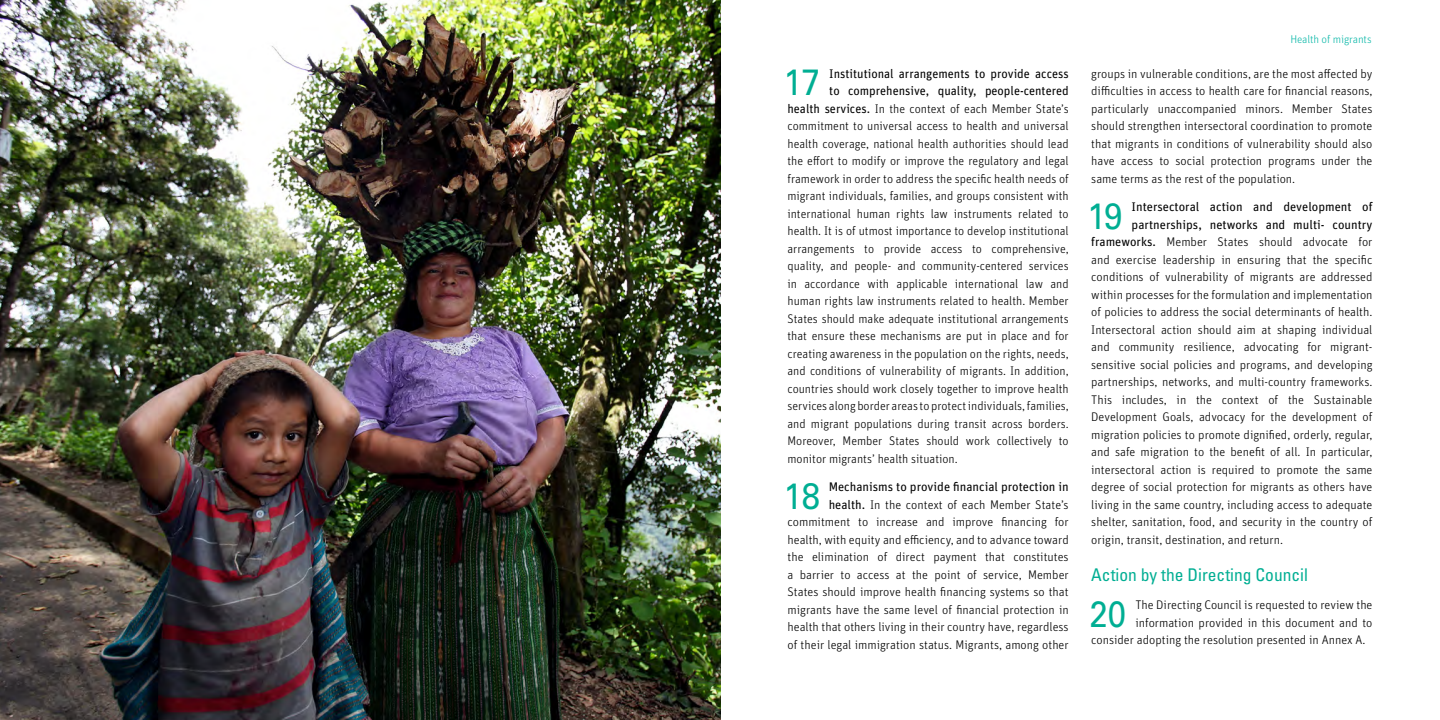
<style>
.page{position:relative;width:1440px;height:720px;background:#fff}
.page>*{position:absolute;margin:0;border:0;box-sizing:border-box;transform-origin:0 0}
.Body_text_initial_ca{font:36.75px "Univers";letter-spacing:-.015em;color:#00ae93;scale:.9 1}
.Section_Title{font:condensed 17.5px "Univers";color:#00ae93}
.Body_text_initial_ca-2{font:300 12.5px/17.5px "Unit";color:#000;text-align:right}
.Body_text_initial_ca-3{font:12.5px "Unit";color:#000}
.t1{font:300 11.25px "Unit";letter-spacing:-.01em;color:#12baab}
.s1{font-weight:400}
</style>
<div class="page">
<img style="left:0;top:0;width:720px;height:720px">
<p class="Body_text_initial_ca" style="left:784px;top:60px;width:42px">17</p>
<p class="Body_text_initial_ca-3" style="left:829px;top:65px;width:241px">Institutional arrangements to provide access</p>
<p class="Body_text_initial_ca-3" style="left:829px;top:83px;width:241px">to comprehensive, quality, people-centered</p>
<p class="Body_text_initial_ca-2" style="left:788px;top:99px;width:283px"><span class="s1">health services.</span> In the context of each Member State’s</p>
<p class="Body_text_initial_ca-2" style="left:788px;top:117px;width:283px">commitment to universal access to health and universal</p>
<p class="Body_text_initial_ca-2" style="left:788px;top:134px;width:283px">health coverage, national health authorities should lead</p>
<p class="Body_text_initial_ca-2" style="left:788px;top:152px;width:283px">the effort to modify or improve the regulatory and legal</p>
<p class="Body_text_initial_ca-2" style="left:788px;top:169px;width:283px">framework in order to address the specific health needs of</p>
<p class="Body_text_initial_ca-2" style="left:788px;top:187px;width:283px">migrant individuals, families, and groups consistent with</p>
<p class="Body_text_initial_ca-2" style="left:788px;top:204px;width:283px">international human rights law instruments related to</p>
<p class="Body_text_initial_ca-2" style="left:788px;top:222px;width:283px">health. It is of utmost importance to develop institutional</p>
<p class="Body_text_initial_ca-2" style="left:788px;top:239px;width:283px">arrangements to provide access to comprehensive,</p>
<p class="Body_text_initial_ca-2" style="left:788px;top:257px;width:283px">quality, and people- and community-centered services</p>
<p class="Body_text_initial_ca-2" style="left:788px;top:274px;width:283px">in accordance with applicable international law and</p>
<p class="Body_text_initial_ca-2" style="left:788px;top:292px;width:283px">human rights law instruments related to health. Member</p>
<p class="Body_text_initial_ca-2" style="left:788px;top:309px;width:283px">States should make adequate institutional arrangements</p>
<p class="Body_text_initial_ca-2" style="left:788px;top:327px;width:283px">that ensure these mechanisms are put in place and for</p>
<p class="Body_text_initial_ca-2" style="left:788px;top:344px;width:283px">creating awareness in the population on the rights, needs,</p>
<p class="Body_text_initial_ca-2" style="left:788px;top:362px;width:283px">and conditions of vulnerability of migrants. In addition,</p>
<p class="Body_text_initial_ca-2" style="left:788px;top:379px;width:283px">countries should work closely together to improve health</p>
<p class="Body_text_initial_ca-2" style="left:788px;top:397px;width:283px">services along border areas to protect individuals, families,</p>
<p class="Body_text_initial_ca-2" style="left:788px;top:414px;width:283px">and migrant populations during transit across borders.</p>
<p class="Body_text_initial_ca-2" style="left:788px;top:432px;width:283px">Moreover, Member States should work collectively to</p>
<p class="Body_text_initial_ca-2" style="left:788px;top:449px;width:172px">monitor migrants’ health situation.</p>
<p class="Body_text_initial_ca" style="left:784px;top:474px;width:42px">18</p>
<p class="Body_text_initial_ca-2" style="left:788px;top:478px;width:283px"><span class="s1">Mechanisms to provide financial protection in<br>health.</span> In the context of each Member State’s commitment to increase and improve financing for health, with equity and efficiency, and to advance toward the elimination of direct payment that constitutes a barrier to access at the point of service, Member States should improve health financing systems so that migrants have the same level of financial protection in health that others living in their country have, regardless of their legal immigration status. Migrants, among other</p>
<p class="t1" style="left:1290px;top:32px;width:83px">Health of migrants</p>
<p class="Body_text_initial_ca-2" style="left:1091px;top:64px;width:283px;text-align:justify">groups in vulnerable conditions, are the most affected by difficulties in access to health care for financial reasons, particularly unaccompanied minors. Member States should strengthen intersectoral coordination to promote that migrants in conditions of vulnerability should also have access to social protection programs under the same terms as the rest of the population.</p>
<p class="Body_text_initial_ca" style="left:1088px;top:194px;width:40px">19</p>
<p class="Body_text_initial_ca-3" style="left:1132px;top:199px;width:242px">Intersectoral action and development of</p>
<p class="Body_text_initial_ca-3" style="left:1132px;top:217px;width:242px">partnerships, networks and multi- country</p>
<p class="Body_text_initial_ca-2" style="left:1091px;top:233px;width:283px"><span class="s1">frameworks.</span> Member States should advocate for</p>
<p class="Body_text_initial_ca-2" style="left:1091px;top:250px;width:283px">and exercise leadership in ensuring that the specific</p>
<p class="Body_text_initial_ca-2" style="left:1091px;top:268px;width:283px">conditions of vulnerability of migrants are addressed</p>
<p class="Body_text_initial_ca-2" style="left:1091px;top:285px;width:283px">within processes for the formulation and implementation</p>
<p class="Body_text_initial_ca-2" style="left:1091px;top:303px;width:283px">of policies to address the social determinants of health.</p>
<p class="Body_text_initial_ca-2" style="left:1091px;top:320px;width:283px">Intersectoral action should aim at shaping individual</p>
<p class="Body_text_initial_ca-2" style="left:1091px;top:338px;width:283px">and community resilience, advocating for migrant-</p>
<p class="Body_text_initial_ca-2" style="left:1091px;top:355px;width:283px">sensitive social policies and programs, and developing</p>
<p class="Body_text_initial_ca-2" style="left:1091px;top:373px;width:283px">partnerships, networks, and multi-country frameworks.</p>
<p class="Body_text_initial_ca-2" style="left:1091px;top:390px;width:283px">This includes, in the context of the Sustainable</p>
<p class="Body_text_initial_ca-2" style="left:1091px;top:408px;width:283px">Development Goals, advocacy for the development of</p>
<p class="Body_text_initial_ca-2" style="left:1091px;top:425px;width:283px">migration policies to promote dignified, orderly, regular,</p>
<p class="Body_text_initial_ca-2" style="left:1091px;top:443px;width:283px">and safe migration to the benefit of all. In particular,</p>
<p class="Body_text_initial_ca-2" style="left:1091px;top:460px;width:283px">intersectoral action is required to promote the same</p>
<p class="Body_text_initial_ca-2" style="left:1091px;top:478px;width:283px">degree of social protection for migrants as others have</p>
<p class="Body_text_initial_ca-2" style="left:1091px;top:495px;width:283px">living in the same country, including access to adequate</p>
<p class="Body_text_initial_ca-2" style="left:1091px;top:513px;width:283px">shelter, sanitation, food, and security in the country of</p>
<p class="Body_text_initial_ca-2" style="left:1091px;top:530px;width:193px">origin, transit, destination, and return.</p>
<p class="Section_Title" style="left:1091px;top:563px;width:218px">Action by the Directing Council</p>
<p class="Body_text_initial_ca" style="left:1089px;top:592px;width:42px">20</p>
<p class="Body_text_initial_ca-2" style="left:1135px;top:596px;width:239px">The Directing Council is requested to review the</p>
<p class="Body_text_initial_ca-2" style="left:1135px;top:614px;width:239px">information provided in this document and to</p>
<p class="Body_text_initial_ca-2" style="left:1091px;top:631px;width:276px">consider adopting the resolution presented in Annex A.</p>
</div>
